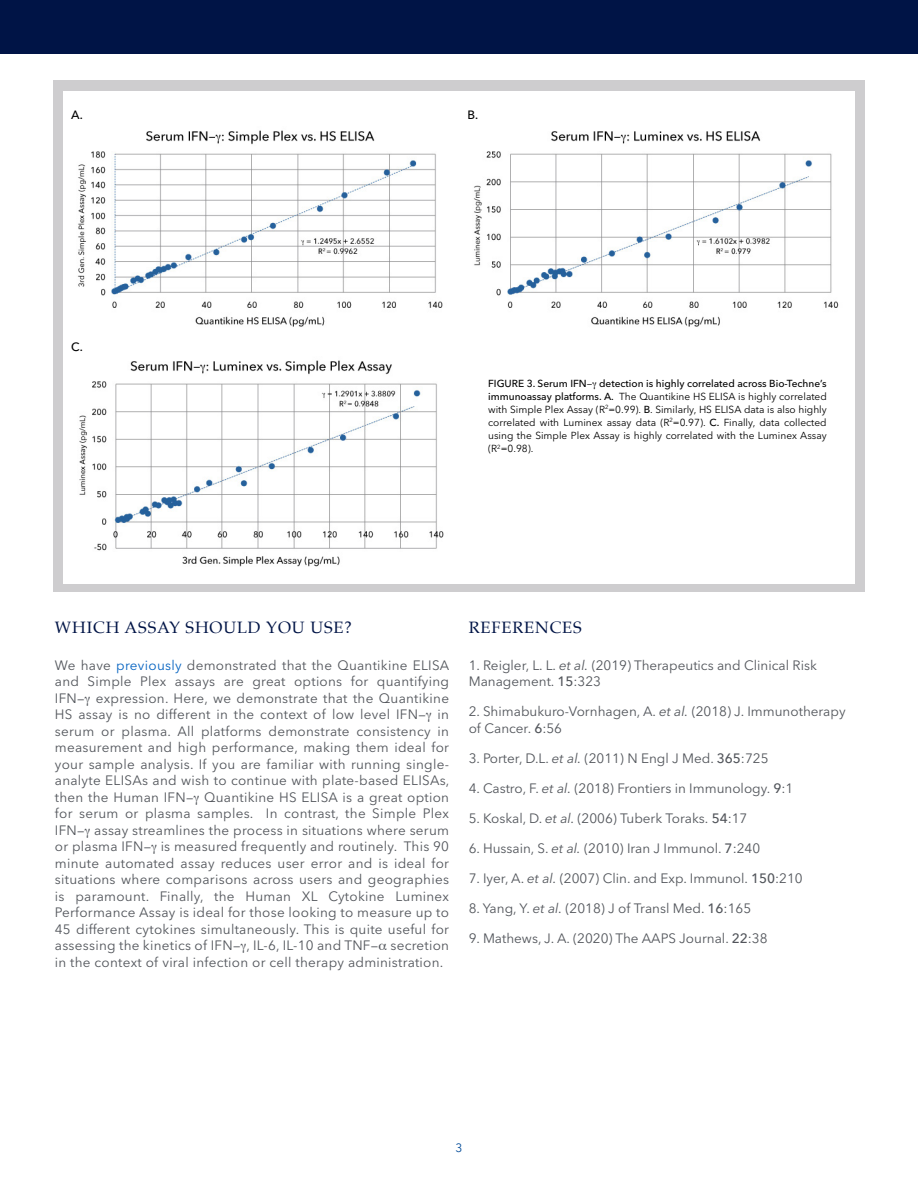
<style>
.page{position:relative;width:918px;height:1188px;background:#fff}
.page>*{position:absolute;margin:0;border:0;box-sizing:border-box;transform-origin:0 0}
.t1{font:16.5px "Palatino";letter-spacing:.05em;color:#001446}
.t2{font:13.5px/16.5px "Avenir Next LT Pro";letter-spacing:.02em;color:#52555b;text-align:justify}
.t3{font:13.5px/16.5px "Avenir Next LT Pro";color:#52555b}
.t4{font:500 12px "Avenir Next LT Pro";color:#000}
.t5{font:12px "Avenir Next LT Pro";color:#004a98}
.t6{font:10.2px/13px "Avenir Next LT Pro";color:#000;text-align:justify}
.s1{font-weight:500}
.s2{color:#0563c1}
.s3{font-style:italic}
</style>
<div class="page">
<div style="left:0;top:0;width:918px;height:54px;background:#001446"></div>
<div style="left:53px;top:80px;width:812px;height:512px;background:#cecdcf"></div>
<div style="left:63px;top:91px;width:792px;height:492px;background:#fff"></div>
<img style="left:78px;top:130px;width:365px;height:197px">
<img style="left:79px;top:360px;width:365px;height:207px">
<img style="left:473px;top:131px;width:366px;height:196px">
<p class="t4" style="left:71px;top:108px;width:13px">A.</p>
<p class="t4" style="left:467px;top:108px;width:12px">B.</p>
<p class="t4" style="left:71px;top:339px;width:13px">C.</p>
<p class="t6" style="left:488px;top:377px;width:340px"><span class="s1">FIGURE 3. Serum IFN detection is highly correlated across Bio-Techne’s immunoassay platforms. A.</span> The Quantikine HS ELISA is highly correlated with Simple Plex Assay (R<sup>2</sup>=0.99). <span class="s1">B</span>. Similarly, HS ELISA data is also highly correlated with Luminex assay data (R<sup>2</sup>=0.97). <span class="s1">C.</span> Finally, data collected using the Simple Plex Assay is highly correlated with the Luminex Assay (R<sup>2</sup>=0.98).</p>
<p class="t1" style="left:55px;top:614px;width:298px">WHICH ASSAY SHOULD YOU USE?</p>
<p class="t2" style="left:55px;top:657px;width:396px">We have <span class="s2">previously</span> demonstrated that the Quantikine ELISA and Simple Plex assays are great options for quantifying IFN</p>
<p class="t2" style="left:55px;top:690px;width:396px;text-indent:41px">expression. Here, we demonstrate that the Quantikine<br>HS assay is no different in the context of low level IFN</p>
<p class="t2" style="left:55px;top:706px;width:396px;text-indent:383px">in serum or plasma. All platforms demonstrate consistency in measurement and high performance, making them ideal for your sample analysis. If you are familiar with running single&shy;analyte ELISAs and wish to continue with plate-based ELISAs, then the Human IFN</p>
<p class="t2" style="left:55px;top:789px;width:396px;text-indent:149px">Quantikine HS ELISA is a great option for serum or plasma samples. In contrast, the Simple Plex IFN</p>
<p class="t2" style="left:55px;top:822px;width:396px;text-indent:39px">assay streamlines the process in situations where serum or plasma IFN</p>
<p class="t2" style="left:55px;top:838px;width:396px;text-indent:106px">is measured frequently and routinely. This 90 minute automated assay reduces user error and is ideal for situations where comparisons across users and geographies is paramount. Finally, the Human XL Cytokine Luminex Performance Assay is ideal for those looking to measure up to 45 different cytokines simultaneously. This is quite useful for assessing the kinetics of IFN , IL-6, IL-10 and TNF</p>
<p class="t2" style="left:55px;top:937px;width:396px;text-indent:336px">secretion in the context of viral infection or cell therapy administration.</p>
<p class="t1" style="left:469px;top:614px;width:115px">REFERENCES</p>
<p class="t3" style="left:469px;top:657px;width:350px">1. Reigler, L. L. <span class="s3">et al.</span> (2019) Therapeutics and Clinical Risk<br>Management. <span class="s1">15</span>:323</p>
<p class="t3" style="left:469px;top:703px;width:378px">2. Shimabukuro-Vornhagen, A. <span class="s3">et al.</span> (2018) J. Immunotherapy of Cancer. <span class="s1">6</span>:56</p>
<p class="t3" style="left:469px;top:750px;width:301px">3. Porter, D.L. <span class="s3">et al.</span> (2011) N Engl J Med. <span class="s1">365</span>:725</p>
<p class="t3" style="left:469px;top:780px;width:326px">4. Castro, F. <span class="s3">et al.</span> (2018) Frontiers in Immunology. <span class="s1">9</span>:1</p>
<p class="t3" style="left:469px;top:810px;width:280px">5. Koskal, D. <span class="s3">et al.</span> (2006) Tuberk Toraks. <span class="s1">54</span>:17</p>
<p class="t3" style="left:469px;top:840px;width:293px">6. Hussain, S. <span class="s3">et al.</span> (2010) Iran J Immunol. <span class="s1">7</span>:240</p>
<p class="t3" style="left:469px;top:870px;width:336px">7. Iyer, A. <span class="s3">et al.</span> (2007) Clin. and Exp. Immunol. <span class="s1">150</span>:210</p>
<p class="t3" style="left:469px;top:900px;width:284px">8. Yang, Y. <span class="s3">et al.</span> (2018) J of Transl Med. <span class="s1">16</span>:165</p>
<p class="t3" style="left:469px;top:930px;width:300px">9. Mathews, J. A. (2020) The AAPS Journal. <span class="s1">22</span>:38</p>
<p class="t5" style="left:456px;top:1140px;width:8px">3</p>
</div>
